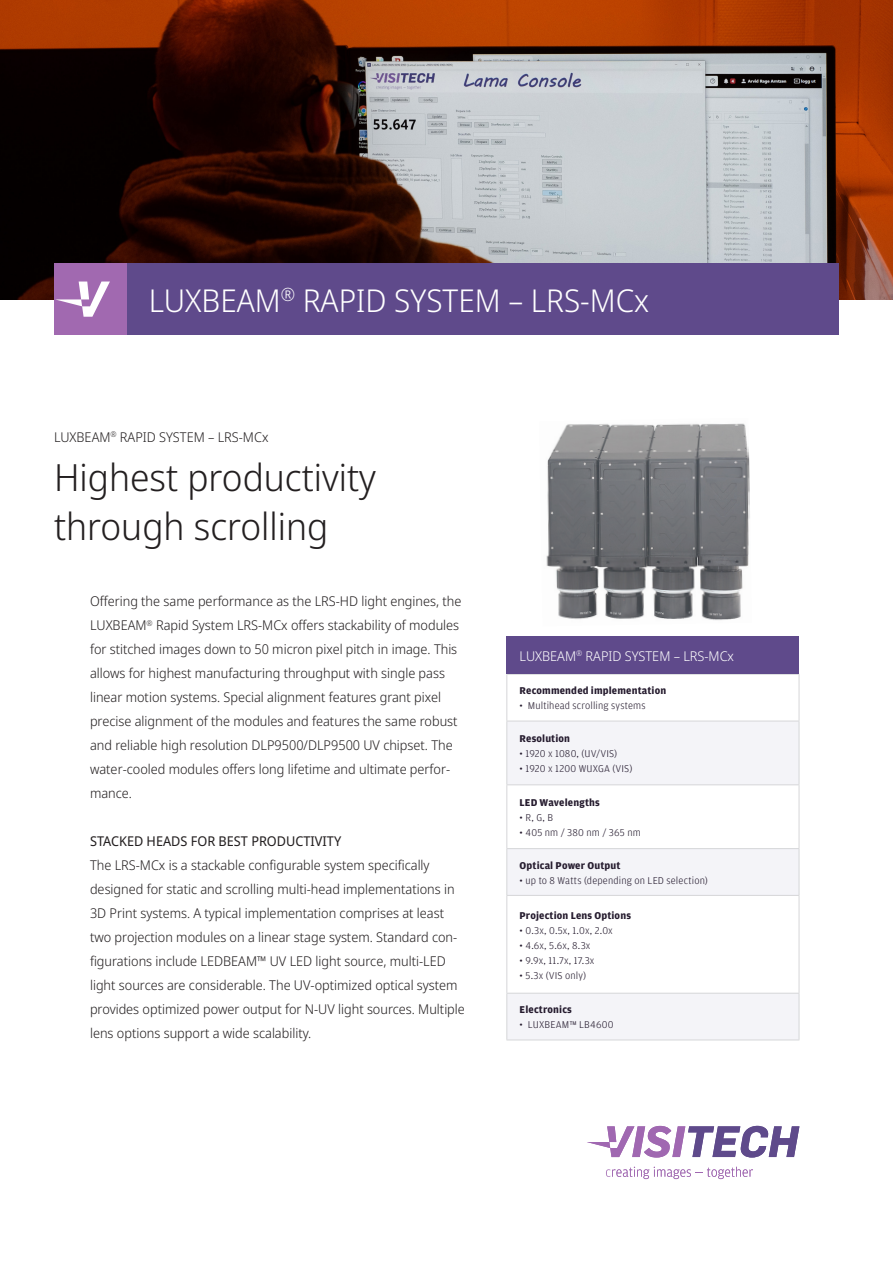
<style>
.page{position:relative;width:893px;height:1263px;background:#fff}
.page>*{position:absolute;margin:0;border:0;box-sizing:border-box;transform-origin:0 0}
.t1{font:300 37.5px/49.5px "Noto Sans Display";color:#231f20}
.t2{font:300 31.5px "Noto Sans Display";color:#fff}
.t3{font:300 13.5px/24px "Noto Sans Display";color:#231f20}
.t4{font:13.5px "Noto Sans Display";color:#231f20}
.t5{font:300 13.5px "Noto Sans Display";color:#fff}
.t6{font:300 10.5px "Amplitude";letter-spacing:.015em;color:#0d0217}
.t7{font:700 10.5px "Amplitude";letter-spacing:.015em;color:#0d0217}
</style>
<div class="page">
<img style="left:0;top:0;width:893px;height:300px">
<img style="left:546px;top:423px;width:204px;height:197px">
<svg style="left:507px;top:675px;width:292px;height:46px"></svg>
<svg style="left:507px;top:722px;width:292px;height:317px"></svg>
<hr style="left:506px;top:675px;width:1px;height:46px;background:#d1d2d4">
<hr style="left:506px;top:785px;width:1px;height:63px;background:#d1d2d4">
<hr style="left:506px;top:896px;width:1px;height:97px;background:#d1d2d4">
<hr style="left:506px;top:721px;width:293px;height:1px;background:#d1d2d4">
<hr style="left:506px;top:721px;width:1px;height:63px;background:#d1d2d4">
<hr style="left:506px;top:848px;width:293px;height:1px;background:#d1d2d4">
<hr style="left:506px;top:849px;width:1px;height:46px;background:#d1d2d4">
<hr style="left:799px;top:721px;width:1px;height:63px;background:#d1d2d4">
<hr style="left:799px;top:849px;width:1px;height:46px;background:#d1d2d4">
<hr style="left:799px;top:675px;width:1px;height:46px;background:#d1d2d4">
<hr style="left:799px;top:785px;width:1px;height:63px;background:#d1d2d4">
<hr style="left:799px;top:896px;width:1px;height:97px;background:#d1d2d4">
<hr style="left:506px;top:674px;width:293px;height:1px;background:#d1d2d4">
<hr style="left:506px;top:784px;width:293px;height:1px;background:#d1d2d4">
<hr style="left:506px;top:895px;width:293px;height:1px;background:#d1d2d4">
<hr style="left:506px;top:993px;width:293px;height:1px;background:#d1d2d4">
<hr style="left:506px;top:993px;width:1px;height:46px;background:#d1d2d4">
<hr style="left:799px;top:993px;width:1px;height:46px;background:#d1d2d4">
<hr style="left:506px;top:1039px;width:293px;height:1px;background:#d1d2d4">
<div style="left:506px;top:637px;width:293px;height:37px;background:#5f4a8b"></div>
<div style="left:126px;top:263px;width:713px;height:72px;background:#5f4a8b"></div>
<div style="left:54px;top:263px;width:72px;height:72px;background:#a169b0"></div>
<svg style="left:55px;top:281px;width:55px;height:36px"></svg>
<svg style="left:587px;top:1126px;width:212px;height:31px"></svg>
<svg style="left:606px;top:1167px;width:147px;height:12px"></svg>
<p class="t2" style="left:149px;top:278px;width:502px">LUXBEAM<sup>®</sup> RAPID SYSTEM – LRS-MCx</p>
<p class="t3" style="left:54px;top:425px;width:216px">LUXBEAM<sup>®</sup> RAPID SYSTEM – LRS-MCx</p>
<p class="t1" style="left:54px;top:453px;width:323px">Highest productivity through scrolling</p>
<p class="t3" style="left:90px;top:590px;width:373px">Offering the same performance as the LRS-HD light engines, the LUXBEAM<sup>®</sup> Rapid System LRS-MCx offers stackability of modules for stitched images down to 50 micron pixel pitch in image. This allows for highest manufacturing throughput with single pass linear motion systems. Special alignment features grant pixel precise alignment of the modules and features the same robust and reliable high resolution DLP9500/DLP9500 UV chipset. The water-cooled modules offers long lifetime and ultimate perfor&shy;mance.</p>
<p class="t4" style="left:90px;top:832px;width:253px">STACKED HEADS FOR BEST PRODUCTIVITY</p>
<p class="t3" style="left:90px;top:854px;width:376px">The LRS-MCx is a stackable configurable system specifically designed for static and scrolling multi-head implementations in 3D Print systems. A typical implementation comprises at least two projection modules on a linear stage system. Standard con&shy;figurations include LEDBEAM™ UV LED light source, multi-LED light sources are considerable. The UV-optimized optical system provides optimized power output for N-UV light sources. Multiple lens options support a wide scalability.</p>
<p class="t5" style="left:520px;top:646px;width:216px">LUXBEAM<sup>®</sup> RAPID SYSTEM – LRS-MCx</p>
<p class="t7" style="left:520px;top:685px;width:148px">Recommended implementation</p>
<p class="t6" style="left:520px;top:700px;width:127px">• Multihead scrolling systems</p>
<p class="t7" style="left:520px;top:733px;width:52px">Resolution</p>
<p class="t6" style="left:520px;top:748px;width:99px">• 1920 x 1080, (UV/VIS)</p>
<p class="t6" style="left:520px;top:763px;width:114px">• 1920 x 1200 WUXGA (VIS)</p>
<p class="t7" style="left:520px;top:797px;width:82px">LED Wavelengths</p>
<p class="t6" style="left:520px;top:812px;width:35px">• R, G, B</p>
<p class="t6" style="left:520px;top:827px;width:123px">• 405 nm / 380 nm / 365 nm</p>
<p class="t7" style="left:520px;top:859px;width:102px">Optical Power Output</p>
<p class="t6" style="left:520px;top:874px;width:190px">• up to 8 Watts (depending on LED selection)</p>
<p class="t7" style="left:520px;top:909px;width:113px">Projection Lens Options</p>
<p class="t6" style="left:520px;top:924px;width:95px">• 0.3x, 0.5x, 1.0x, 2.0x</p>
<p class="t6" style="left:520px;top:939px;width:72px">• 4.6x, 5.6x, 8.3x</p>
<p class="t6" style="left:520px;top:954px;width:76px">• 9.9x, 11.7x, 17.3x</p>
<p class="t6" style="left:520px;top:969px;width:68px">• 5.3x (VIS only)</p>
<p class="t7" style="left:520px;top:1004px;width:54px">Electronics</p>
<p class="t6" style="left:520px;top:1019px;width:96px">• LUXBEAM™ LB4600</p>
</div>
